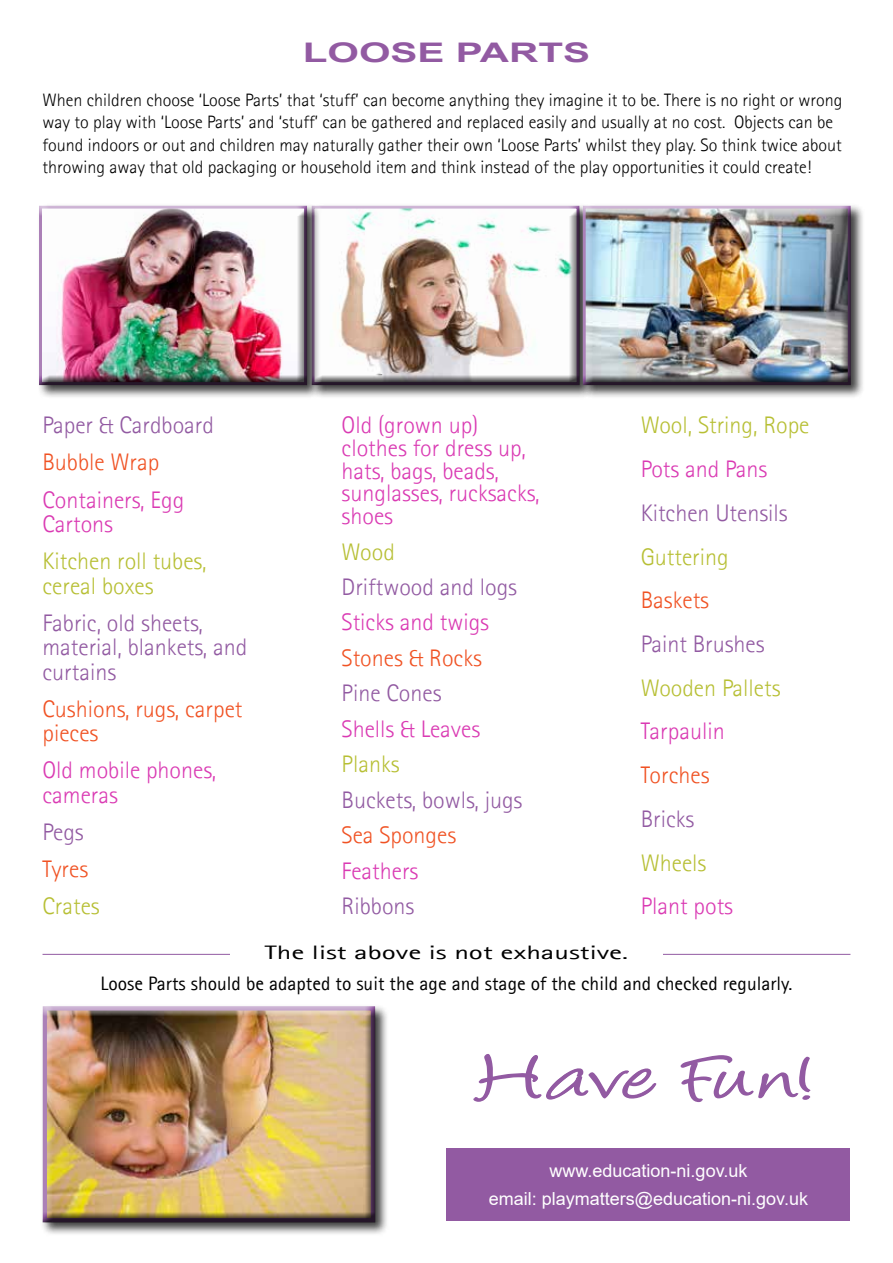
<style>
.page{position:relative;width:893px;height:1263px;background:#fff}
.page>*{position:absolute;margin:0;border:0;box-sizing:border-box;transform-origin:0 0}
.t1{font:72px "Angelina";letter-spacing:.035em;color:#925aa2;scale:1.5 1}
.t2{font:700 27px "Arial";color:#925aa2;scale:1.5 1}
.t3{font:300 24px/22.6px "Agfa Rotis Sans Serif";color:#da3ab3}
.t4{font:300 24px/24.5px "Agfa Rotis Sans Serif";color:#925aa2}
.t5{font:300 24px/24.5px "Agfa Rotis Sans Serif";color:#b7bf34}
.t6{font:300 24px/24.5px "Agfa Rotis Sans Serif";color:#f05223}
.t7{font:19.5px/32px "Agfa Rotis Sans Serif";color:#000;text-align:center;scale:1.5 1}
.t8{font:300 18px/22.5px "Agfa Rotis Sans Serif";color:#000}
.t9{font:18px/28.5px "Arial";color:#fff;text-align:center}
</style>
<div class="page">
<hr style="left:43px;top:954px;width:807px;height:1px;background:#925aa2">
<div style="left:230px;top:940px;width:432px;height:28px;background:#fff"></div>
<div style="left:40px;top:1004px;width:350px;height:233px;background:#000;opacity:.75"></div>
<div style="left:42px;top:1006px;width:334px;height:218px;background:#000;opacity:.75"></div>
<div style="left:446px;top:1148px;width:404px;height:72px;background:#925aa2"></div>
<div style="left:309px;top:203px;width:285px;height:196px;background:#000;opacity:.75"></div>
<div style="left:311px;top:206px;width:269px;height:179px;background:#000;opacity:.75"></div>
<div style="left:580px;top:203px;width:285px;height:196px;background:#000;opacity:.75"></div>
<div style="left:583px;top:206px;width:268px;height:179px;background:#000;opacity:.75"></div>
<div style="left:37px;top:203px;width:284px;height:196px;background:#000;opacity:.75"></div>
<div style="left:39px;top:206px;width:268px;height:179px;background:#000;opacity:.75"></div>
<h2 class="t2" style="left:303px;top:34px;width:193px">LOOSE PARTS</h2>
<p class="t8" style="left:43px;top:89px;width:801px">When children choose ‘Loose Parts’ that ‘stuff’ can become anything they imagine it to be. There is no right or wrong way to play with ‘Loose Parts’ and ‘stuff’ can be gathered and replaced easily and usually at no cost. Objects can be found indoors or out and children may naturally gather their own ‘Loose Parts’ whilst they play. So think twice about throwing away that old packaging or household item and think instead of the play opportunities it could create!</p>
<h3 class="t4" style="left:43px;top:413px;width:173px">Paper &amp; Cardboard</h3>
<h3 class="t6" style="left:43px;top:450px;width:118px">Bubble Wrap</h3>
<h3 class="t3" style="left:43px;top:487px;width:143px;line-height:24.5px">Containers, Egg<br>Cartons</h3>
<h3 class="t5" style="left:43px;top:549px;width:165px">Kitchen roll tubes, cereal boxes</h3>
<h3 class="t4" style="left:43px;top:610px;width:206px">Fabric, old sheets, material, blankets, and curtains</h3>
<h3 class="t6" style="left:43px;top:696px;width:201px">Cushions, rugs, carpet pieces</h3>
<h3 class="t3" style="left:43px;top:758px;width:175px;line-height:24.5px">Old mobile phones, cameras</h3>
<h3 class="t4" style="left:43px;top:819px;width:43px">Pegs</h3>
<h3 class="t6" style="left:43px;top:857px;width:47px">Tyres</h3>
<h3 class="t5" style="left:43px;top:894px;width:59px">Crates</h3>
<h3 class="t3" style="left:342px;top:414px;width:200px">Old (grown up) clothes for dress up, hats, bags, beads, sunglasses, rucksacks, shoes</h3>
<h3 class="t5" style="left:342px;top:539px;width:55px">Wood</h3>
<h3 class="t4" style="left:342px;top:575px;width:177px">Driftwood and logs</h3>
<h3 class="t3" style="left:342px;top:611px;width:149px">Sticks and twigs</h3>
<h3 class="t6" style="left:342px;top:646px;width:142px">Stones &amp; Rocks</h3>
<h3 class="t4" style="left:342px;top:681px;width:101px">Pine Cones</h3>
<h3 class="t3" style="left:342px;top:717px;width:140px">Shells &amp; Leaves</h3>
<h3 class="t5" style="left:342px;top:752px;width:60px">Planks</h3>
<h3 class="t4" style="left:342px;top:787px;width:182px">Buckets, bowls, jugs</h3>
<h3 class="t6" style="left:342px;top:823px;width:116px">Sea Sponges</h3>
<h3 class="t3" style="left:342px;top:859px;width:78px">Feathers</h3>
<h3 class="t4" style="left:342px;top:894px;width:74px">Ribbons</h3>
<h3 class="t5" style="left:641px;top:413px;width:170px">Wool, String, Rope</h3>
<h3 class="t3" style="left:641px;top:458px;width:128px">Pots and Pans</h3>
<h3 class="t4" style="left:641px;top:500px;width:149px">Kitchen Utensils</h3>
<h3 class="t5" style="left:641px;top:544px;width:90px">Guttering</h3>
<h3 class="t6" style="left:641px;top:588px;width:70px">Baskets</h3>
<h3 class="t4" style="left:641px;top:632px;width:125px">Paint Brushes</h3>
<h3 class="t5" style="left:641px;top:675px;width:141px">Wooden Pallets</h3>
<h3 class="t3" style="left:641px;top:720px;width:85px">Tarpaulin</h3>
<h3 class="t6" style="left:641px;top:763px;width:70px">Torches</h3>
<h3 class="t4" style="left:641px;top:807px;width:55px">Bricks</h3>
<h3 class="t5" style="left:641px;top:850px;width:67px">Wheels</h3>
<h3 class="t3" style="left:641px;top:895px;width:94px">Plant pots</h3>
<p class="t7" style="left:101px;top:936px;width:463px">The list above is not exhaustive.<br>Loose Parts should be adapted to suit the age and stage of the child and checked regularly.</p>
<h1 class="t1" style="left:480px;top:1047px;width:226px">Have Fun!</h1>
<p class="t9" style="left:489px;top:1156px;width:321px">www.education-ni.gov.uk<br>email: playmatters@education-ni.gov.uk</p>
</div>
